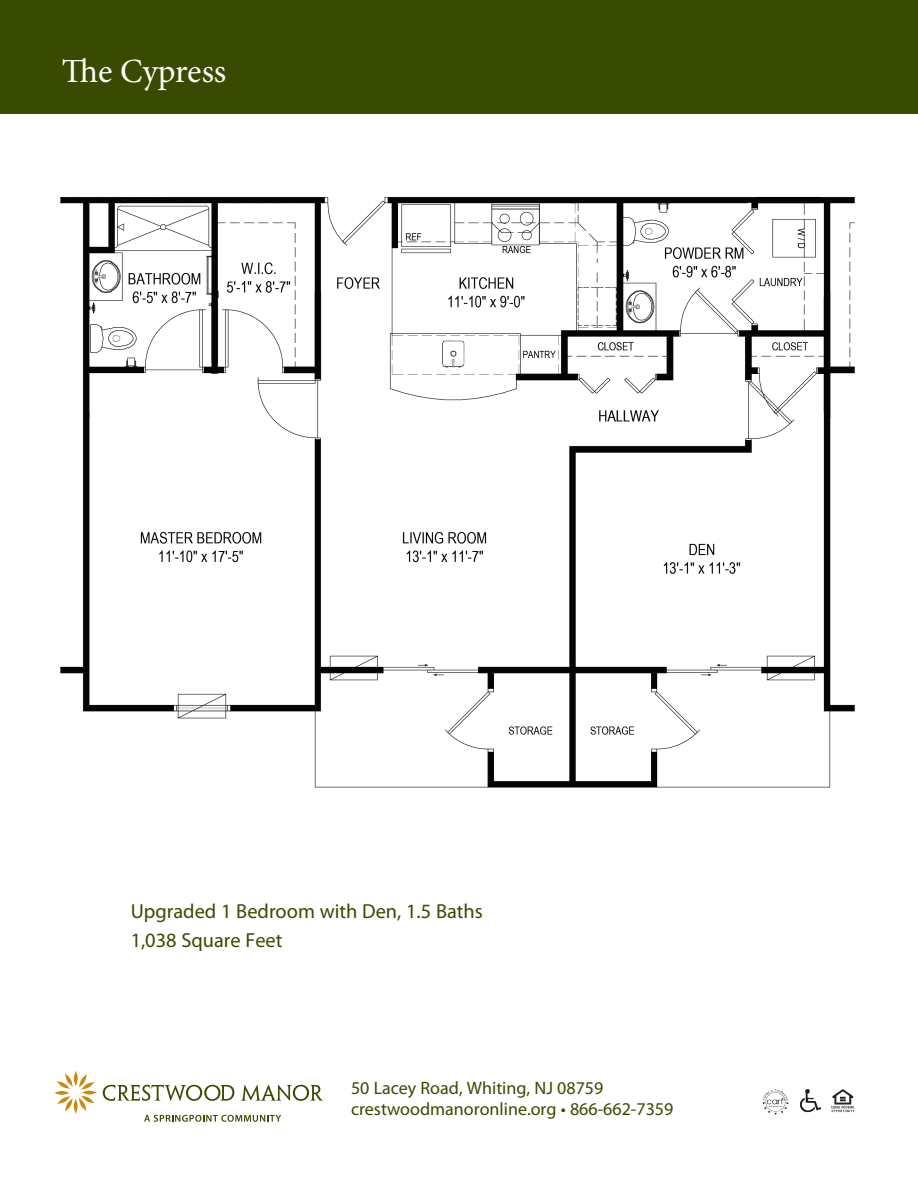
<style>
.page{position:relative;width:918px;height:1188px;background:#fff}
.page>*{position:absolute;margin:0;border:0;box-sizing:border-box;transform-origin:0 0}
.t1{font:33.9px "Minion Pro";letter-spacing:-.01em;color:#fff}
.t2{font:20.4px/29.5px "Myriad Pro";color:#394b00}
.t3{font:18px/21.8px "Myriad Pro";color:#394b00}
</style>
<div class="page">
<div style="left:0;top:0;width:918px;height:114px;background:#394b00"></div>
<svg style="left:831px;top:1089px;width:23px;height:23px"></svg>
<svg style="left:800px;top:1089px;width:21px;height:23px"></svg>
<img style="left:763px;top:1089px;width:26px;height:26px">
<svg style="left:144px;top:1115px;width:137px;height:7px"></svg>
<svg style="left:74px;top:1071px;width:4px;height:15px"></svg>
<svg style="left:57px;top:1073px;width:16px;height:16px"></svg>
<svg style="left:54px;top:1091px;width:16px;height:4px"></svg>
<svg style="left:57px;top:1096px;width:16px;height:16px"></svg>
<svg style="left:74px;top:1098px;width:4px;height:16px"></svg>
<svg style="left:79px;top:1096px;width:16px;height:15px"></svg>
<svg style="left:81px;top:1090px;width:16px;height:5px"></svg>
<svg style="left:79px;top:1074px;width:16px;height:16px"></svg>
<svg style="left:103px;top:1085px;width:131px;height:16px"></svg>
<svg style="left:241px;top:1085px;width:82px;height:16px"></svg>
<img style="left:60px;top:196px;width:795px;height:592px">
<h1 class="t1" style="left:62px;top:48px;width:166px">The Cypress</h1>
<p class="t2" style="left:131px;top:896px;width:354px">Upgraded 1 Bedroom with Den, 1.5 Baths<br>1,038 Square Feet</p>
<p class="t3" style="left:351px;top:1076px;width:324px">50 Lacey Road, Whiting, NJ 08759 crestwoodmanoronline.org • 866-662-7359</p>
</div>
